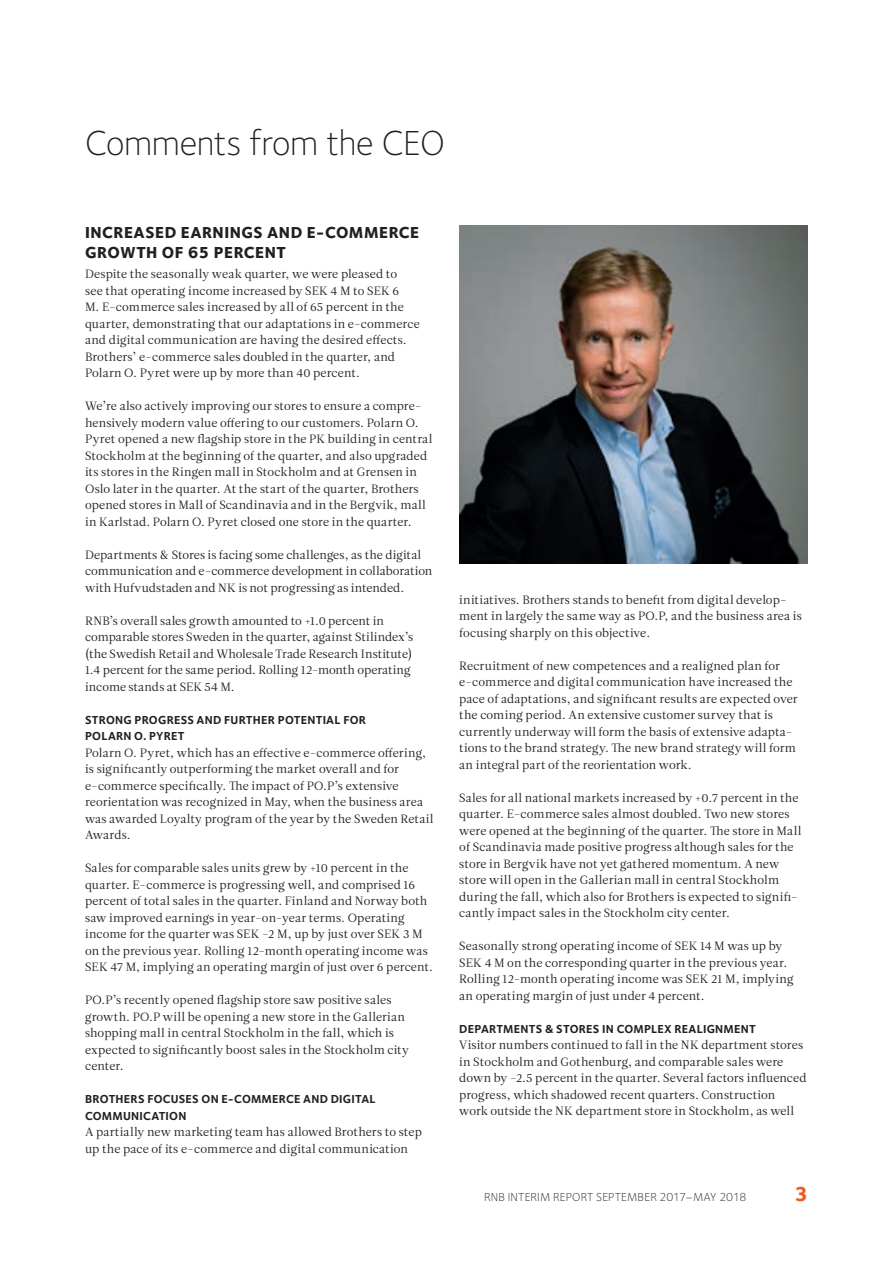
<style>
.page{position:relative;width:893px;height:1263px;background:#fff}
.page>*{position:absolute;margin:0;border:0;box-sizing:border-box;transform-origin:0 0}
.t1{font:300 36px "Foundry Sterling";letter-spacing:-.01em;color:#231f20}
.t2{font:800 21px "Foundry Sterling";color:#f15921}
.t3{font:800 16.5px/19.5px "Foundry Sterling";letter-spacing:.03em;color:#231f20}
.t4{font:12px/16.5px "Leitura Roman 1";letter-spacing:.005em;color:#231f20}
.t5{font:700 12px/16.5px "Foundry Sterling";letter-spacing:.02em;color:#231f20}
.t6{font:300 12px "Foundry Sterling";letter-spacing:.01em;color:#231f20}
</style>
<div class="page">
<img style="left:459px;top:225px;width:349px;height:338px">
<h1 class="t1" style="left:85px;top:123px;width:361px">Comments from the CEO</h1>
<h3 class="t3" style="left:85px;top:222px;width:336px">INCREASED EARNINGS AND E-COMMERCE<br>GROWTH OF 65 PERCENT</h3>
<p class="t4" style="left:85px;top:267px;width:336px">Despite the seasonally weak quarter, we were pleased to<br>see that operating income increased by SEK 4 M to SEK 6<br>M. E-commerce sales increased by all of 65 percent in the quarter, demonstrating that our adaptations in e-commerce and digital communication are having the desired effects.<br>Brothers’ e-commerce sales doubled in the quarter, and Polarn O. Pyret were up by more than 40 percent.</p>
<p class="t4" style="left:85px;top:399px;width:349px">We’re also actively improving our stores to ensure a compre&shy;hensively modern value offering to our customers. Polarn O.<br>Pyret opened a new flagship store in the PK building in central Stockholm at the beginning of the quarter, and also upgraded its stores in the Ringen mall in Stockholm and at Grensen in Oslo later in the quarter. At the start of the quarter, Brothers opened stores in Mall of Scandinavia and in the Bergvik, mall in Karlstad. Polarn O. Pyret closed one store in the quarter.</p>
<p class="t4" style="left:85px;top:548px;width:349px">Departments &amp; Stores is facing some challenges, as the digital communication and e-commerce development in collaboration with Hufvudstaden and NK is not progressing as intended.</p>
<p class="t4" style="left:85px;top:614px;width:330px">RNB’s overall sales growth amounted to +1.0 percent in comparable stores Sweden in the quarter, against Stilindex’s (the Swedish Retail and Wholesale Trade Research Institute)<br>1.4 percent for the same period. Rolling 12-month operating income stands at SEK 54 M.</p>
<p class="t5" style="left:85px;top:711px;width:282px">STRONG PROGRESS AND FURTHER POTENTIAL FOR<br>POLARN O. PYRET</p>
<p class="t4" style="left:85px;top:746px;width:350px">Polarn O. Pyret, which has an effective e-commerce offering, is significantly outperforming the market overall and for e-commerce specifically. The impact of PO.P’s extensive reorientation was recognized in May, when the business area was awarded Loyalty program of the year by the Sweden Retail Awards.</p>
<p class="t4" style="left:85px;top:861px;width:349px">Sales for comparable sales units grew by +10 percent in the quarter. E-commerce is progressing well, and comprised 16 percent of total sales in the quarter. Finland and Norway both saw improved earnings in year-on-year terms. Operating income for the quarter was SEK -2 M, up by just over SEK 3 M on the previous year. Rolling 12-month operating income was SEK 47 M, implying an operating margin of just over 6 percent.</p>
<p class="t4" style="left:85px;top:993px;width:325px">PO.P’s recently opened flagship store saw positive sales growth. PO.P will be opening a new store in the Gallerian shopping mall in central Stockholm in the fall, which is expected to significantly boost sales in the Stockholm city center.</p>
<p class="t5" style="left:85px;top:1091px;width:292px">BROTHERS FOCUSES ON E-COMMERCE AND DIGITAL<br>COMMUNICATION</p>
<p class="t4" style="left:85px;top:1125px;width:338px">A partially new marketing team has allowed Brothers to step up the pace of its e-commerce and digital communication</p>
<p class="t4" style="left:459px;top:593px;width:344px">initiatives. Brothers stands to benefit from digital develop&shy;ment in largely the same way as PO.P, and the business area is focusing sharply on this objective.</p>
<p class="t4" style="left:459px;top:659px;width:340px">Recruitment of new competences and a realigned plan for e-commerce and digital communication have increased the pace of adaptations, and significant results are expected over the coming period. An extensive customer survey that is currently underway will form the basis of extensive adapta&shy;tions to the brand strategy. The new brand strategy will form an integral part of the reorientation work.</p>
<p class="t4" style="left:459px;top:791px;width:344px">Sales for all national markets increased by +0.7 percent in the quarter. E-commerce sales almost doubled. Two new stores were opened at the beginning of the quarter. The store in Mall of Scandinavia made positive progress although sales for the store in Bergvik have not yet gathered momentum. A new store will open in the Gallerian mall in central Stockholm during the fall, which also for Brothers is expected to signifi&shy;cantly impact sales in the Stockholm city center.</p>
<p class="t4" style="left:459px;top:940px;width:336px">Seasonally strong operating income of SEK 14 M was up by SEK 4 M on the corresponding quarter in the previous year.<br>Rolling 12-month operating income was SEK 21 M, implying an operating margin of just under 4 percent.</p>
<p class="t5" style="left:459px;top:1020px;width:298px">DEPARTMENTS &amp; STORES IN COMPLEX REALIGNMENT</p>
<p class="t4" style="left:459px;top:1039px;width:349px">Visitor numbers continued to fall in the NK department stores in Stockholm and Gothenburg, and comparable sales were down by -2.5 percent in the quarter. Several factors influenced progress, which shadowed recent quarters. Construction work outside the NK department store in Stockholm, as well</p>
<p class="t6" style="left:484px;top:1190px;width:264px">RNB INTERIM REPORT SEPTEMBER 2017–MAY 2018</p>
<h2 class="t2" style="left:794px;top:1181px;width:15px">3</h2>
</div>
